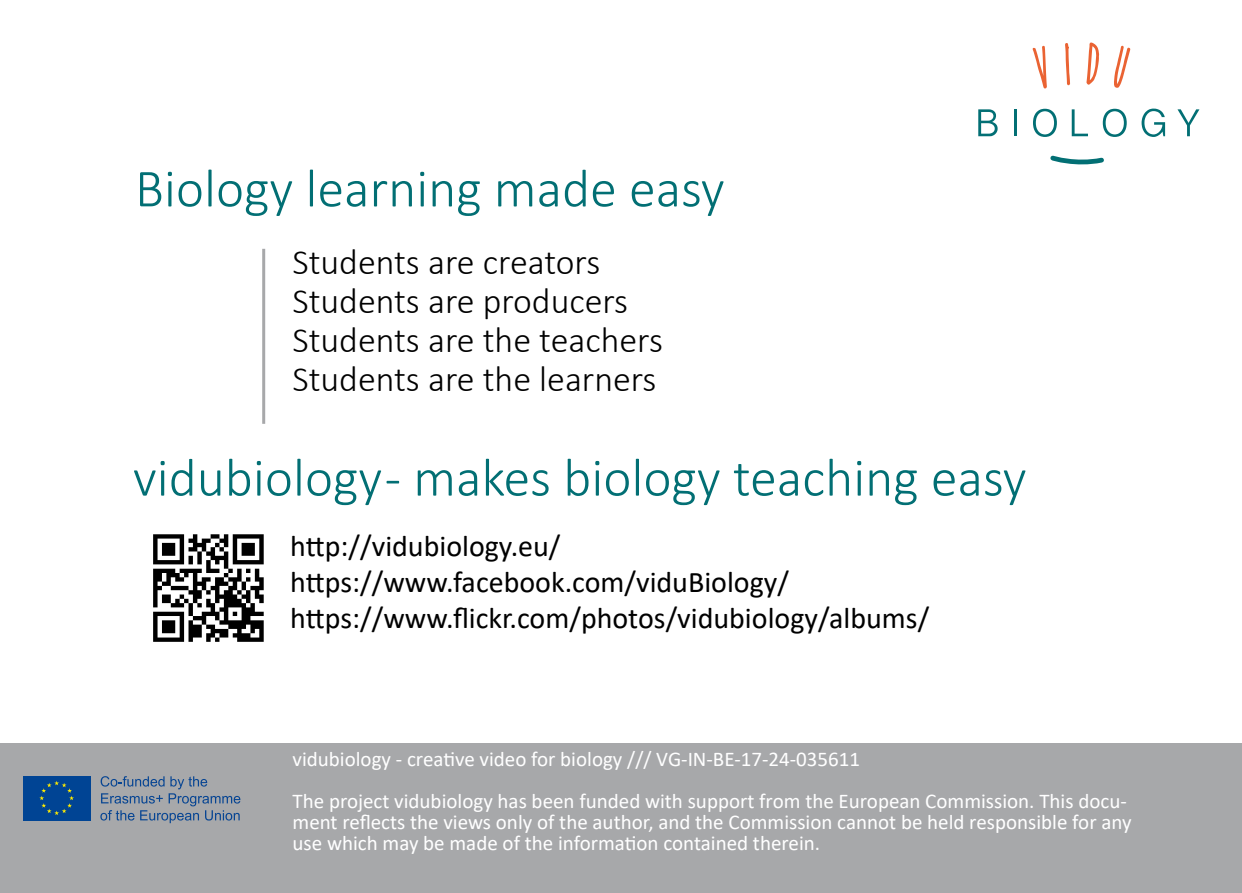
<style>
.page{position:relative;width:1242px;height:893px;background:#fff}
.page>*{position:absolute;margin:0;border:0;box-sizing:border-box;transform-origin:0 0}
.t1{font:300 54px "Calibri";color:#026f74}
.t2{font:300 36px/39px "Calibri";color:#000}
.t3{font:30px/36px "Calibri";color:#000}
.t4{font:21px/42px "Calibri";color:#fff}
</style>
<div class="page">
<div style="left:0;top:743px;width:1242px;height:150px;background:#a7a8aa"></div>
<hr style="left:262px;top:249px;width:3px;height:175px;background:#a7a8aa">
<svg style="left:978px;top:109px;width:19px;height:27px"></svg>
<hr style="left:1014px;top:109px;width:2px;height:27px;background:#026f74">
<svg style="left:1033px;top:109px;width:24px;height:28px"></svg>
<svg style="left:1071px;top:109px;width:17px;height:27px"></svg>
<svg style="left:1102px;top:109px;width:24px;height:28px"></svg>
<svg style="left:1141px;top:109px;width:24px;height:28px"></svg>
<svg style="left:1177px;top:109px;width:22px;height:27px"></svg>
<svg style="left:1050px;top:155px;width:54px;height:10px"></svg>
<svg style="left:1032px;top:46px;width:15px;height:43px"></svg>
<svg style="left:1065px;top:43px;width:5px;height:42px"></svg>
<svg style="left:1086px;top:42px;width:13px;height:43px"></svg>
<svg style="left:1114px;top:46px;width:16px;height:42px"></svg>
<div style="left:23px;top:776px;width:67px;height:45px;background:#004494"></div>
<svg style="left:39px;top:781px;width:35px;height:34px"></svg>
<svg style="left:100px;top:776px;width:140px;height:47px"></svg>
<svg style="left:153px;top:534px;width:111px;height:108px"></svg>
<h1 class="t1" style="left:135px;top:155px;width:591px">Biology learning made easy</h1>
<h2 class="t2" style="left:292px;top:242px;width:372px">Students are creators<br>Students are producers<br>Students are the teachers<br>Students are the learners</h2>
<h1 class="t1" style="left:133px;top:444px;width:895px">vidubiology - makes biology teaching easy</h1>
<h3 class="t3" style="left:290px;top:527px;width:640px">http://vidubiology.eu/ https://www.facebook.com/viduBiology/ https://www.flickr.com/photos/vidubiology/albums/</h3>
<p class="t4" style="left:292px;top:738px;width:836px">vidubiology - creative video for biology /// VG-IN-BE-17-24-035611<br>The project vidubiology has been funded with support from the European Commission. This docu-</p>
<p class="t4" style="left:292px;top:811px;width:840px;line-height:21px">ment reflects the views only of the author, and the Commission cannot be held responsible for any use which may be made of the information contained therein.</p>
</div>
